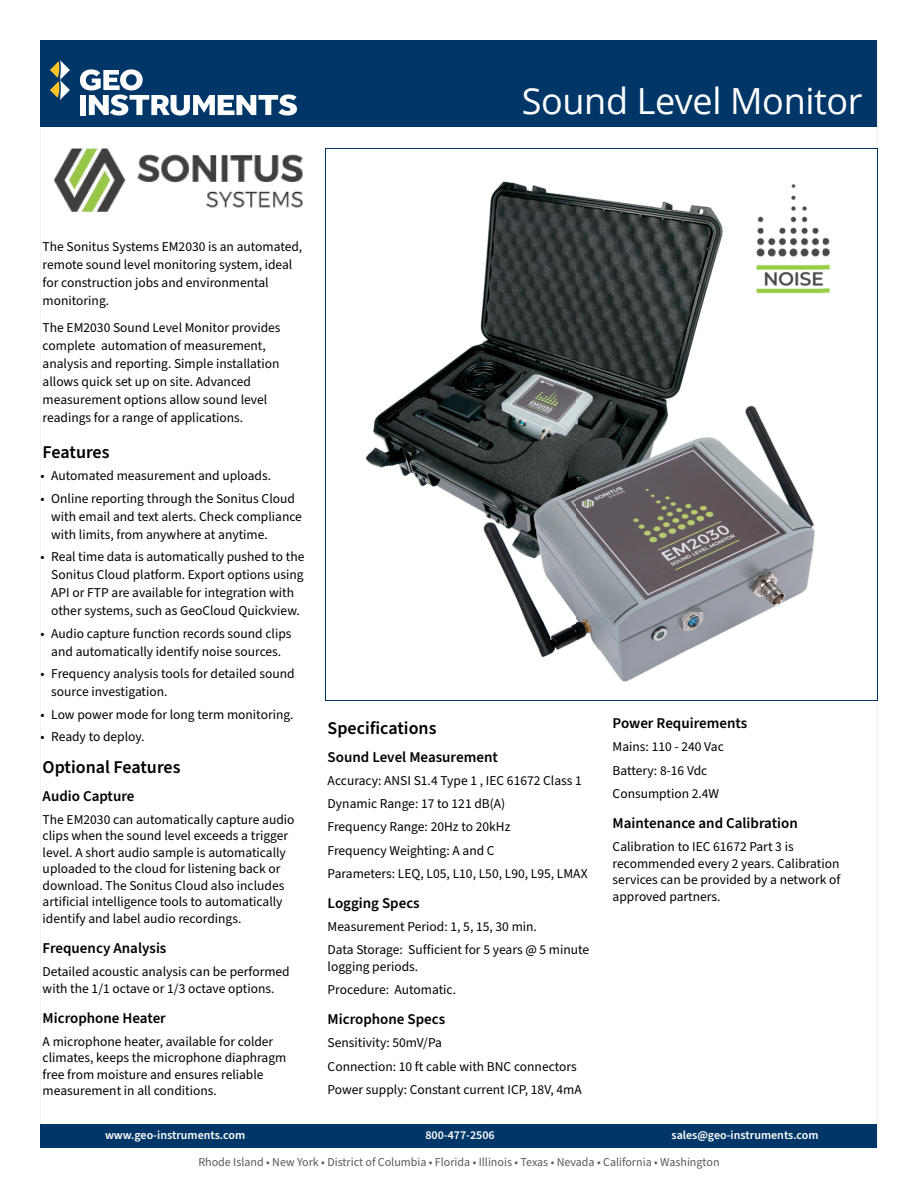
<style>
.page{position:relative;width:918px;height:1188px;background:#fff}
.page>*{position:absolute;margin:0;border:0;box-sizing:border-box;transform-origin:0 0}
.t1{font:36px "Open Sans";letter-spacing:-.01em;color:#fff}
.t2{font:600 18px "Source Sans Pro";color:#000}
.t3{font:600 15px "Source Sans Pro";color:#000}
.t4{font:13.5px/18px "Source Sans Pro";color:#000}
.t5{font:12px "Source Sans Pro";color:#58595b}
.t6{font:600 12px "Source Sans Pro";color:#fff}
</style>
<div class="page">
<div style="left:40px;top:40px;width:838px;height:87px;background:#003768"></div>
<div style="left:40px;top:1124px;width:838px;height:24px;background:#003768"></div>
<svg style="left:50px;top:60px;width:20px;height:40px"></svg>
<svg style="left:80px;top:69px;width:217px;height:47px"></svg>
<img style="left:54px;top:148px;width:249px;height:64px">
<img style="left:365px;top:181px;width:465px;height:501px">
<h1 class="t1" style="left:522px;top:76px;width:342px">Sound Level Monitor</h1>
<p class="t4" style="left:43px;top:238px;width:261px">The Sonitus Systems EM2030 is an automated, remote sound level monitoring system, ideal for construction jobs and environmental monitoring.</p>
<p class="t4" style="left:43px;top:319px;width:239px">The EM2030 Sound Level Monitor provides complete automation of measurement, analysis and reporting. Simple installation allows quick set up on site. Advanced measurement options allow sound level readings for a range of applications.</p>
<h2 class="t2" style="left:43px;top:440px;width:68px">Features</h2>
<p class="t4" style="left:40px;top:467px;width:232px">• Automated measurement and uploads.</p>
<p class="t4" style="left:51px;top:490px;width:252px;text-indent:-11px">• Online reporting through the Sonitus Cloud with email and text alerts. Check compliance with limits, from anywhere at anytime.</p>
<p class="t4" style="left:51px;top:548px;width:255px;text-indent:-11px">• Real time data is automatically pushed to the Sonitus Cloud platform. Export options using API or FTP are available for integration with other systems, such as GeoCloud Quickview.</p>
<p class="t4" style="left:40px;top:625px;width:253px;text-align:center">• Audio capture function records sound clips and automatically identify noise sources.</p>
<p class="t4" style="left:51px;top:665px;width:245px;text-indent:-11px">• Frequency analysis tools for detailed sound source investigation.</p>
<p class="t4" style="left:40px;top:706px;width:255px">• Low power mode for long term monitoring.</p>
<p class="t4" style="left:40px;top:728px;width:106px">• Ready to deploy.</p>
<h2 class="t2" style="left:43px;top:755px;width:139px">Optional Features</h2>
<p class="t3" style="left:43px;top:786px;width:93px">Audio Capture</p>
<p class="t4" style="left:43px;top:812px;width:253px;line-height:16.5px">The EM2030 can automatically capture audio clips when the sound level exceeds a trigger level. A short audio sample is automatically uploaded to the cloud for listening back or download. The Sonitus Cloud also includes artificial intelligence tools to automatically identify and label audio recordings.</p>
<p class="t3" style="left:43px;top:938px;width:125px">Frequency Analysis</p>
<p class="t4" style="left:43px;top:964px;width:249px;line-height:16.5px">Detailed acoustic analysis can be performed with the 1/1 octave or 1/3 octave options.</p>
<p class="t3" style="left:43px;top:1008px;width:125px">Microphone Heater</p>
<p class="t4" style="left:43px;top:1034px;width:245px;line-height:16.5px">A microphone heater, available for colder climates, keeps the microphone diaphragm free from moisture and ensures reliable measurement in all conditions.</p>
<h2 class="t2" style="left:328px;top:716px;width:110px">Specifications</h2>
<p class="t3" style="left:328px;top:747px;width:172px">Sound Level Measurement</p>
<p class="t4" style="left:328px;top:769px;width:261px;line-height:23.2px">Accuracy: ANSI S1.4 Type 1 , IEC 61672 Class 1<br>Dynamic Range: 17 to 121 dB(A)<br>Frequency Range: 20Hz to 20kHz<br>Frequency Weighting: A and C<br>Parameters: LEQ, L05, L10, L50, L90, L95, LMAX</p>
<p class="t3" style="left:328px;top:893px;width:94px">Logging Specs</p>
<p class="t4" style="left:328px;top:916px;width:263px;line-height:23.2px">Measurement Period: 1, 5, 15, 30 min.<br>Data Storage: Sufficient for 5 years @ 5 minute</p>
<p class="t4" style="left:328px;top:955px;width:130px;line-height:23.2px">logging periods.<br>Procedure: Automatic.</p>
<p class="t3" style="left:328px;top:1009px;width:119px">Microphone Specs</p>
<p class="t4" style="left:328px;top:1032px;width:256px;line-height:23.2px">Sensitivity: 50mV/Pa<br>Connection: 10 ft cable with BNC connectors<br>Power supply: Constant current ICP, 18V, 4mA</p>
<p class="t3" style="left:613px;top:713px;width:136px">Power Requirements</p>
<p class="t4" style="left:613px;top:736px;width:113px;line-height:23.2px">Mains: 110 - 240 Vac<br>Battery: 8-16 Vdc<br>Consumption 2.4W</p>
<p class="t3" style="left:613px;top:813px;width:187px">Maintenance and Calibration</p>
<p class="t4" style="left:613px;top:839px;width:229px;line-height:16.5px">Calibration to IEC 61672 Part 3 is recommended every 2 years. Calibration services can be provided by a network of approved partners.</p>
<p class="t6" style="left:105px;top:1127px;width:142px">www.geo-instruments.com</p>
<p class="t6" style="left:425px;top:1127px;width:71px">800-477-2506</p>
<p class="t6" style="left:672px;top:1127px;width:149px">sales@geo-instruments.com</p>
<p class="t5" style="left:198px;top:1154px;width:523px">Rhode Island • New York • District of Columbia • Florida • Illinois • Texas • Nevada • California • Washington</p>
</div>
